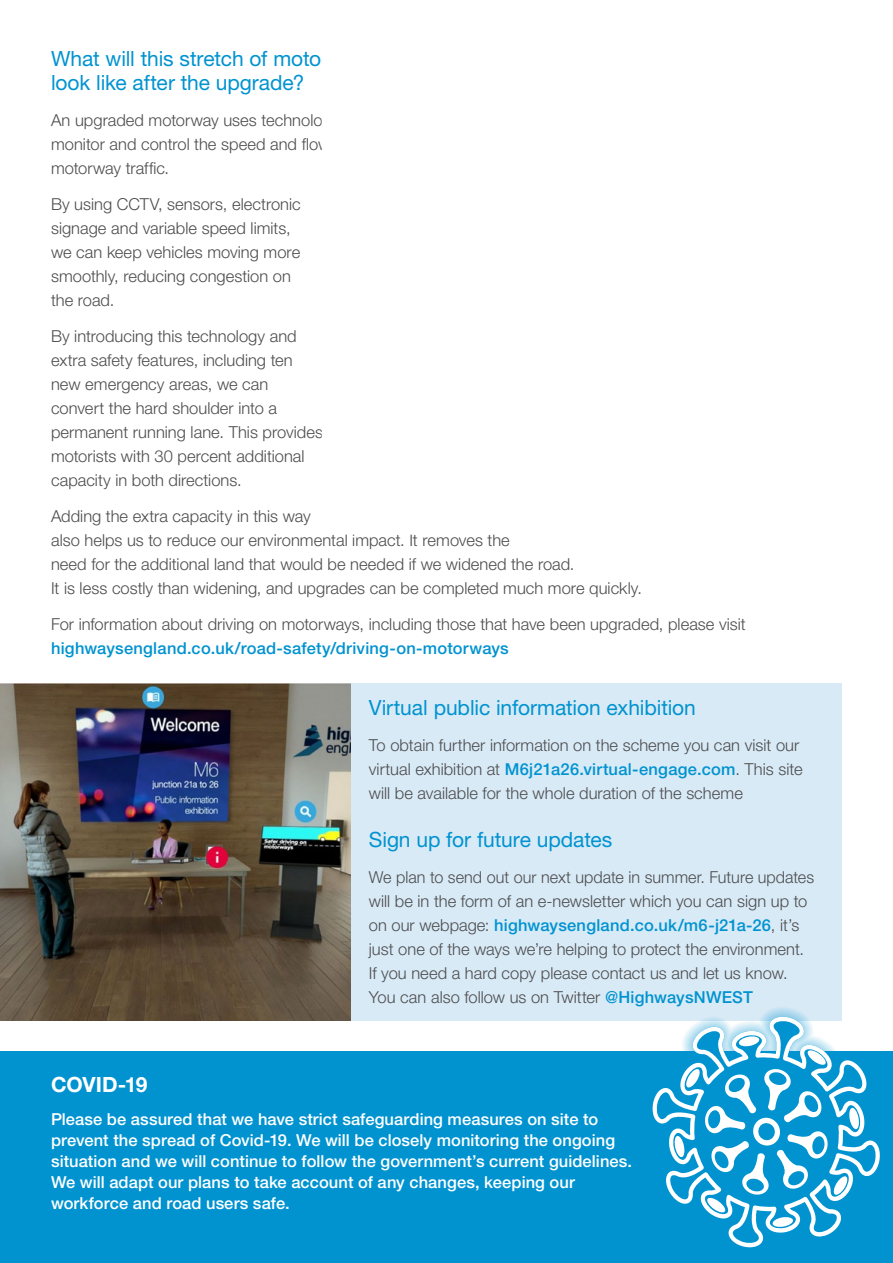
<style>
.page{position:relative;width:893px;height:1263px;background:#fff}
.page>*{position:absolute;margin:0;border:0;box-sizing:border-box;transform-origin:0 0}
.B_Head{font:21px/24px "Helvetica Neue LT Pro";letter-spacing:-.005em;color:#0093d0}
.B_Head-2{font:700 21px "Helvetica Neue LT Pro";letter-spacing:-.005em;color:#fff}
.Body_text{font:300 16.5px/24px "Helvetica Neue LT Pro";color:#4d4d4f}
.B_Head-3{font:500 16.5px/21px "Helvetica Neue LT Pro";letter-spacing:.005em;color:#fff}
.s1{font-weight:500;color:#0093d0}
</style>
<div class="page">
<img style="left:0;top:683px;width:352px;height:337px">
<div style="left:352px;top:683px;width:490px;height:337px;background:#d8eaf6"></div>
<div style="left:0;top:1051px;width:893px;height:212px;background:#0093d0"></div>
<svg style="left:652px;top:1015px;width:228px;height:233px"></svg>
<svg style="left:674px;top:1036px;width:186px;height:191px"></svg>
<p class="B_Head" style="left:51px;top:46px;width:316px">What will this stretch of motorway look like after the upgrade?</p>
<p class="Body_text" style="left:51px;top:108px;width:308px">An upgraded motorway uses technology to monitor and control the speed and flow of motorway traffic.</p>
<p class="Body_text" style="left:51px;top:192px;width:251px">By using CCTV, sensors, electronic signage and variable speed limits, we can keep vehicles moving more smoothly, reducing congestion on the road.</p>
<p class="Body_text" style="left:51px;top:324px;width:273px">By introducing this technology and extra safety features, including ten new emergency areas, we can convert the hard shoulder into a permanent running lane. This provides motorists with 30 percent additional capacity in both directions.</p>
<p class="Body_text" style="left:51px;top:504px;width:592px">Adding the extra capacity in this way<br>also helps us to reduce our environmental impact. It removes the<br>need for the additional land that would be needed if we widened the road.<br>It is less costly than widening, and upgrades can be completed much more quickly.</p>
<p class="Body_text" style="left:51px;top:612px;width:696px">For information about driving on motorways, including those that have been upgraded, please visit <span class="s1">highwaysengland.co.uk/road-safety/driving-on-motorways</span></p>
<p class="B_Head" style="left:369px;top:695px;width:329px">Virtual public information exhibition</p>
<p class="Body_text" style="left:369px;top:733px;width:435px">To obtain further information on the scheme you can visit our virtual exhibition at <span class="s1">M6j21a26.virtual-engage.com</span>. This site will be available for the whole duration of the scheme</p>
<p class="B_Head" style="left:369px;top:827px;width:245px">Sign up for future updates</p>
<p class="Body_text" style="left:369px;top:865px;width:447px">We plan to send out our next update in summer. Future updates will be in the form of an e-newsletter which you can sign up to on our webpage: <span class="s1">highwaysengland.co.uk/m6-j21a-26</span>, it’s just one of the ways we’re helping to protect the environment.<br>If you need a hard copy please contact us and let us know.<br>You can also follow us on Twitter <span class="s1">@HighwaysNWEST</span></p>
<p class="B_Head-2" style="left:51px;top:1071px;width:98px">COVID-19</p>
<p class="B_Head-3" style="left:51px;top:1108px;width:583px">Please be assured that we have strict safeguarding measures on site to prevent the spread of Covid-19. We will be closely monitoring the ongoing situation and we will continue to follow the government’s current guidelines.<br>We will adapt our plans to take account of any changes, keeping our workforce and road users safe.</p>
</div>
